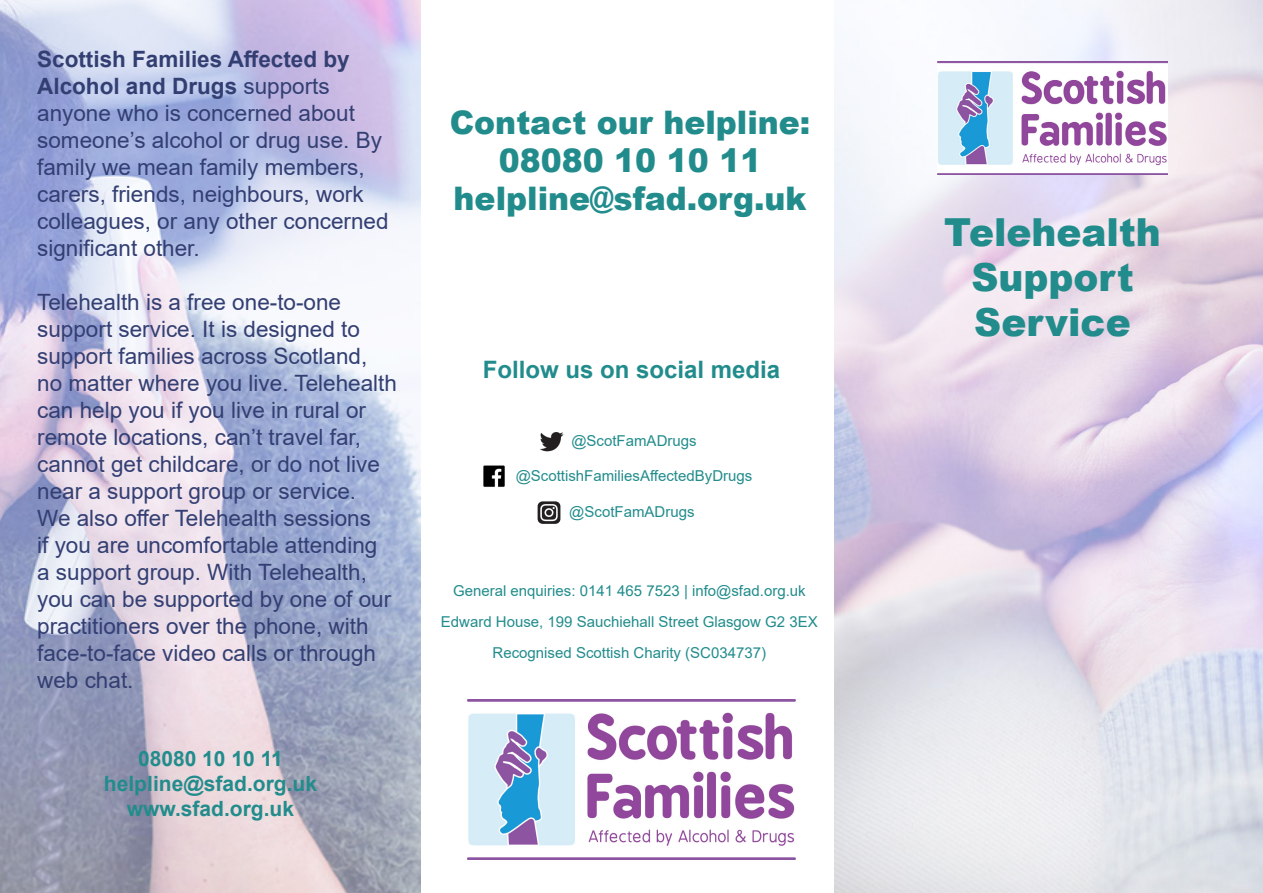
<style>
.page{position:relative;width:1263px;height:893px;background:#fff}
.page>*{position:absolute;margin:0;border:0;box-sizing:border-box;transform-origin:0 0}
.t1{font:900 38.7px/45px "Arial";color:#228c8c}
.t2{font:900 32.4px "Arial";color:#228c8c}
.t3{font:700 24px "Arial";color:#228c8c}
.t4{font:22.5px/27px "Arial";color:#333f73}
.t5{font:700 21px "Arial";color:#228c8c}
.t6{font:15px "Arial";color:#228c8c}
.s1{font-weight:700}
</style>
<div class="page">
<img style="left:834px;top:0;width:429px;height:893px">
<img style="left:0;top:0;width:421px;height:893px">
<img style="left:468px;top:699px;width:327px;height:160px">
<img style="left:540px;top:432px;width:23px;height:20px">
<img style="left:483px;top:465px;width:22px;height:22px">
<img style="left:537px;top:501px;width:24px;height:23px">
<img style="left:938px;top:62px;width:229px;height:112px">
<p class="t4" style="left:37px;top:46px;width:353px"><span class="s1">Scottish Families Affected by<br>Alcohol and Drugs</span> supports anyone who is concerned about someone’s alcohol or drug use. By family we mean family members, carers, friends, neighbours, work colleagues, or any other concerned significant other.</p>
<p class="t4" style="left:37px;top:289px;width:361px">Telehealth is a free one-to-one support service. It is designed to support families across Scotland, no matter where you live. Telehealth can help you if you live in rural or remote locations, can’t travel far, cannot get childcare, or do not live near a support group or service.<br>We also offer Telehealth sessions<br>if you are uncomfortable attending<br>a support group. With Telehealth, you can be supported by one of our practitioners over the phone, with face-to-face video calls or through web chat.</p>
<p class="t5" style="left:138px;top:744px;width:146px">08080 10 10 11</p>
<p class="t5" style="left:104px;top:769px;width:215px">helpline@sfad.org.uk</p>
<p class="t5" style="left:127px;top:794px;width:169px">www.sfad.org.uk</p>
<p class="t2" style="left:450px;top:99px;width:362px">Contact our helpline:</p>
<p class="t2" style="left:499px;top:137px;width:264px">08080 10 10 11</p>
<p class="t2" style="left:454px;top:175px;width:354px">helpline@sfad.org.uk</p>
<p class="t3" style="left:483px;top:353px;width:299px">Follow us on social media</p>
<p class="t6" style="left:571px;top:430px;width:127px">@ScotFamADrugs</p>
<p class="t6" style="left:516px;top:466px;width:238px">@ScottishFamiliesAffectedByDrugs</p>
<p class="t6" style="left:569px;top:502px;width:127px">@ScotFamADrugs</p>
<p class="t6" style="left:453px;top:580px;width:354px">General enquiries: 0141 465 7523 | info@sfad.org.uk</p>
<p class="t6" style="left:441px;top:611px;width:378px">Edward House, 199 Sauchiehall Street Glasgow G2 3EX</p>
<p class="t6" style="left:493px;top:642px;width:275px">Recognised Scottish Charity (SC034737)</p>
<p class="t1" style="left:944px;top:208px;width:218px">Telehealth</p>
<p class="t1" style="left:971px;top:253px;width:164px">Support<br>Service</p>
</div>
